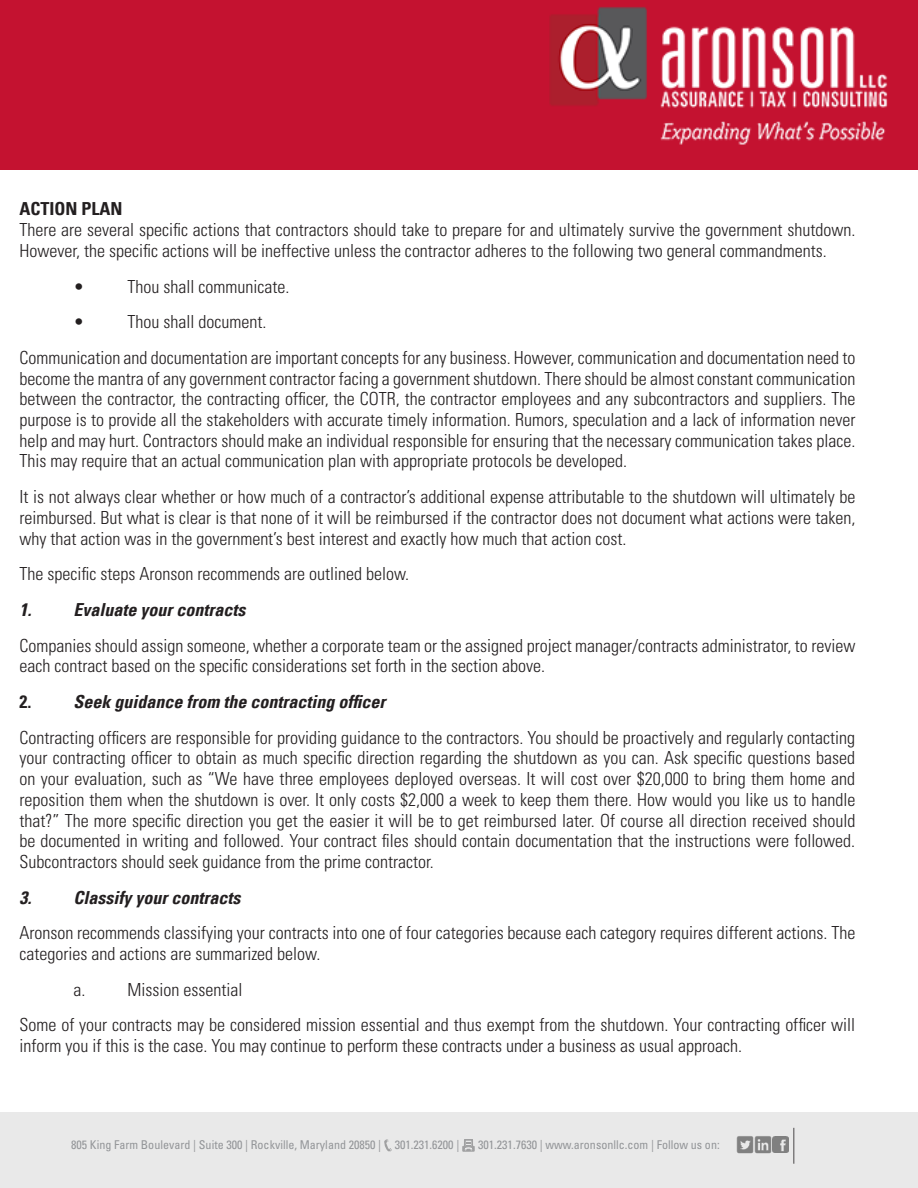
<style>
.page{position:relative;width:918px;height:1188px;background:#fff}
.page>*{position:absolute;margin:0;border:0;box-sizing:border-box;transform-origin:0 0}
.t1{font:300 condensed 18px/20.7px "Univers LT Std";color:#231f20}
.t2{font:italic 700 condensed 18px "Univers LT";color:#231f20}
.t3{font:700 condensed 18px "Univers LT";color:#231f20}
.t4{font:condensed 12.15px "Univers LT Std";color:#939598}
.s1{font-style:normal}
</style>
<div class="page">
<div style="left:0;top:1112px;width:918px;height:76px;background:#e9e9e9"></div>
<img style="left:773px;top:1137px;width:15px;height:15px">
<img style="left:755px;top:1136px;width:18px;height:18px">
<img style="left:736px;top:1136px;width:19px;height:18px">
<svg style="left:384px;top:1139px;width:8px;height:12px"></svg>
<div style="left:463px;top:1146px;width:11px;height:5px;border:1px solid #57585a"></div>
<svg style="left:464px;top:1139px;width:9px;height:12px"></svg>
<hr style="left:794px;top:1128px;width:1px;height:36px;background:#231f20">
<img style="left:0;top:0;width:918px;height:169px">
<p class="t3" style="left:19px;top:198px;width:105px">ACTION PLAN</p>
<p class="t1" style="left:19px;top:220px;width:837px">There are several specific actions that contractors should take to prepare for and ultimately survive the government shutdown.<br>However, the specific actions will be ineffective unless the contractor adheres to the following two general commandments.</p>
<p class="t1" style="left:73px;top:276px;width:217px">• Thou shall communicate.</p>
<p class="t1" style="left:73px;top:312px;width:194px">• Thou shall document.</p>
<p class="t1" style="left:19px;top:347px;width:838px;text-align:justify">Communication and documentation are important concepts for any business. However, communication and documentation need to become the mantra of any government contractor facing a government shutdown. There should be almost constant communication between the contractor, the contracting officer, the COTR, the contractor employees and any subcontractors and suppliers. The purpose is to provide all the stakeholders with accurate timely information. Rumors, speculation and a lack of information never help and may hurt. Contractors should make an individual responsible for ensuring that the necessary communication takes place.<br>This may require that an actual communication plan with appropriate protocols be developed.</p>
<p class="t1" style="left:19px;top:487px;width:837px;text-align:justify">It is not always clear whether or how much of a contractor’s additional expense attributable to the shutdown will ultimately be reimbursed. But what is clear is that none of it will be reimbursed if the contractor does not document what actions were taken, why that action was in the government’s best interest and exactly how much that action cost.</p>
<p class="t1" style="left:19px;top:564px;width:391px">The specific steps Aronson recommends are outlined below.</p>
<p class="t2" style="left:19px;top:599px;width:227px">1. Evaluate your contracts</p>
<p class="t1" style="left:19px;top:635px;width:837px">Companies should assign someone, whether a corporate team or the assigned project manager/contracts administrator, to review each contract based on the specific considerations set forth in the section above.</p>
<p class="t2" style="left:19px;top:691px;width:367px"><span class="s1">2.</span> Seek guidance from the contracting officer</p>
<p class="t1" style="left:19px;top:727px;width:837px;text-align:justify">Contracting officers are responsible for providing guidance to the contractors. You should be proactively and regularly contacting your contracting officer to obtain as much specific direction regarding the shutdown as you can. Ask specific questions based on your evaluation, such as “We have three employees deployed overseas. It will cost over $20,000 to bring them home and reposition them when the shutdown is over. It only costs $2,000 a week to keep them there. How would you like us to handle that?” The more specific direction you get the easier it will be to get reimbursed later. Of course all direction received should be documented in writing and followed. Your contract files should contain documentation that the instructions were followed.<br>Subcontractors should seek guidance from the prime contractor.</p>
<p class="t2" style="left:19px;top:886px;width:222px">3. Classify your contracts</p>
<p class="t1" style="left:19px;top:923px;width:838px">Aronson recommends classifying your contracts into one of four categories because each category requires different actions. The categories and actions are summarized below.</p>
<p class="t1" style="left:73px;top:979px;width:170px">a. Mission essential</p>
<p class="t1" style="left:19px;top:1015px;width:837px">Some of your contracts may be considered mission essential and thus exempt from the shutdown. Your contracting officer will inform you if this is the case. You may continue to perform these contracts under a business as usual approach.</p>
<p class="t4" style="left:71px;top:1137px;width:390px">805 King Farm Boulevard | Suite 300 | Rockville, Maryland 20850 | 301.231.6200 |</p>
<p class="t4" style="left:478px;top:1137px;width:243px">301.231.7630 | www.aronsonllc.com | Follow us on:</p>
</div>
